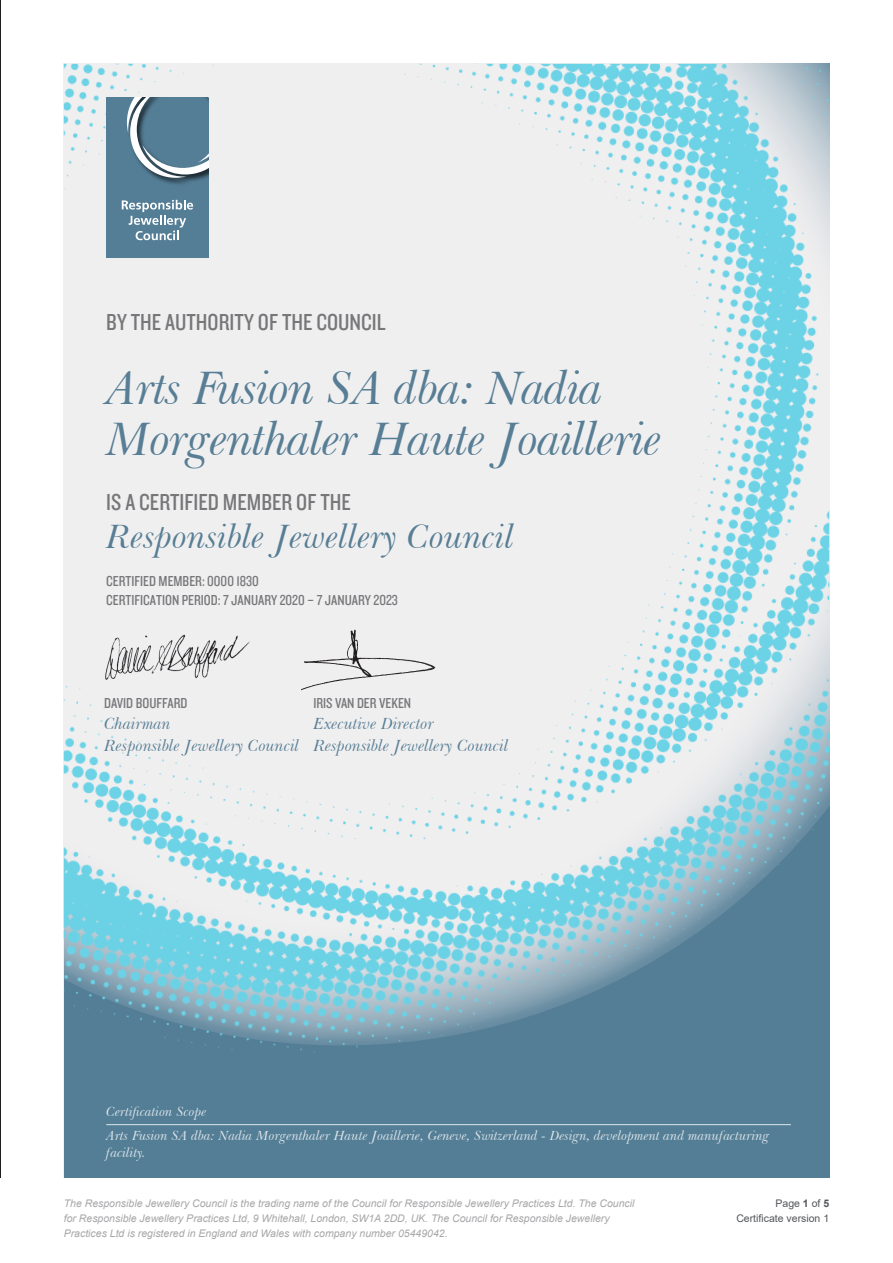
<style>
.page{position:relative;width:893px;height:1263px;background:#fff}
.page>*{position:absolute;margin:0;border:0;box-sizing:border-box;transform-origin:0 0}
.t1{font:italic 48px/51px "Baskerville BT";letter-spacing:-.02em;color:#577e95}
.t2{font:italic 34.5px "Baskerville BT";color:#577e95}
.t3{font:24px "Knockout HTF29 Junior Liteweight";color:#77777a}
.t4{font:italic 16.5px "Baskerville BT";color:#577e95}
.t5{font:15px/18.5px "Knockout HTF29 Junior Liteweight";color:#77777a}
.t6{font:italic 13.5px/24.8px "Baskerville BT";color:#fff}
.t7{font:italic 10.5px/15px "Arial";color:#a7a6a9}
.t8{font:10.5px/15px "Arial";color:#54555a;text-align:right}
.s1{font-weight:700}
</style>
<div class="page">
<div style="left:64px;top:64px;width:765px;height:1114px;background:#547e96"></div>
<img style="left:64px;top:64px;width:765px;height:989px">
<div style="left:106px;top:97px;width:102px;height:161px;background:#547e96"></div>
<svg style="left:122px;top:200px;width:71px;height:40px"></svg>
<img style="left:126px;top:122px;width:79px;height:62px">
<svg style="left:127px;top:97px;width:81px;height:81px"></svg>
<hr style="left:106px;top:1124px;width:685px;height:1px;background:#fff">
<img style="left:101px;top:634px;width:150px;height:48px">
<img style="left:301px;top:624px;width:148px;height:78px">
<p class="t3" style="left:106px;top:309px;width:281px">BY THE AUTHORITY OF THE COUNCIL</p>
<p class="t1" style="left:106px;top:362px;width:558px">Arts Fusion SA dba: Nadia<br>Morgenthaler Haute Joaillerie</p>
<p class="t3" style="left:106px;top:490px;width:246px">IS A CERTIFIED MEMBER OF THE</p>
<p class="t2" style="left:106px;top:515px;width:410px">Responsible Jewellery Council</p>
<p class="t5" style="left:106px;top:572px;width:293px">CERTIFIED MEMBER: 0000 1830<br>CERTIFICATION PERIOD: 7 JANUARY 2020 – 7 JANUARY 2023</p>
<p class="t5" style="left:104px;top:694px;width:85px">DAVID BOUFFARD</p>
<p class="t4" style="left:104px;top:714px;width:68px">Chairman</p>
<p class="t4" style="left:104px;top:735px;width:197px">Responsible Jewellery Council</p>
<p class="t5" style="left:313px;top:694px;width:99px">IRIS VAN DER VEKEN</p>
<p class="t4" style="left:313px;top:714px;width:122px">Executive Director</p>
<p class="t4" style="left:313px;top:735px;width:197px">Responsible Jewellery Council</p>
<p class="t6" style="left:106px;top:1099px;width:665px">Certification Scope<br>Arts Fusion SA dba: Nadia Morgenthaler Haute Joaillerie, Geneve, Switzerland - Design, development and manufacturing</p>
<p class="t6" style="left:106px;top:1140px;width:41px">facility.</p>
<p class="t7" style="left:64px;top:1196px;width:572px">The Responsible Jewellery Council is the trading name of the Council for Responsible Jewellery Practices Ltd. The Council for Responsible Jewellery Practices Ltd, 9 Whitehall, London, SW1A 2DD, UK. The Council for Responsible Jewellery<br>Practices Ltd is registered in England and Wales with company number 05449042.</p>
<p class="t8" style="left:736px;top:1195px;width:94px">Page <span class="s1">1</span> of <span class="s1">5<br></span>Certificate version 1</p>
</div>
